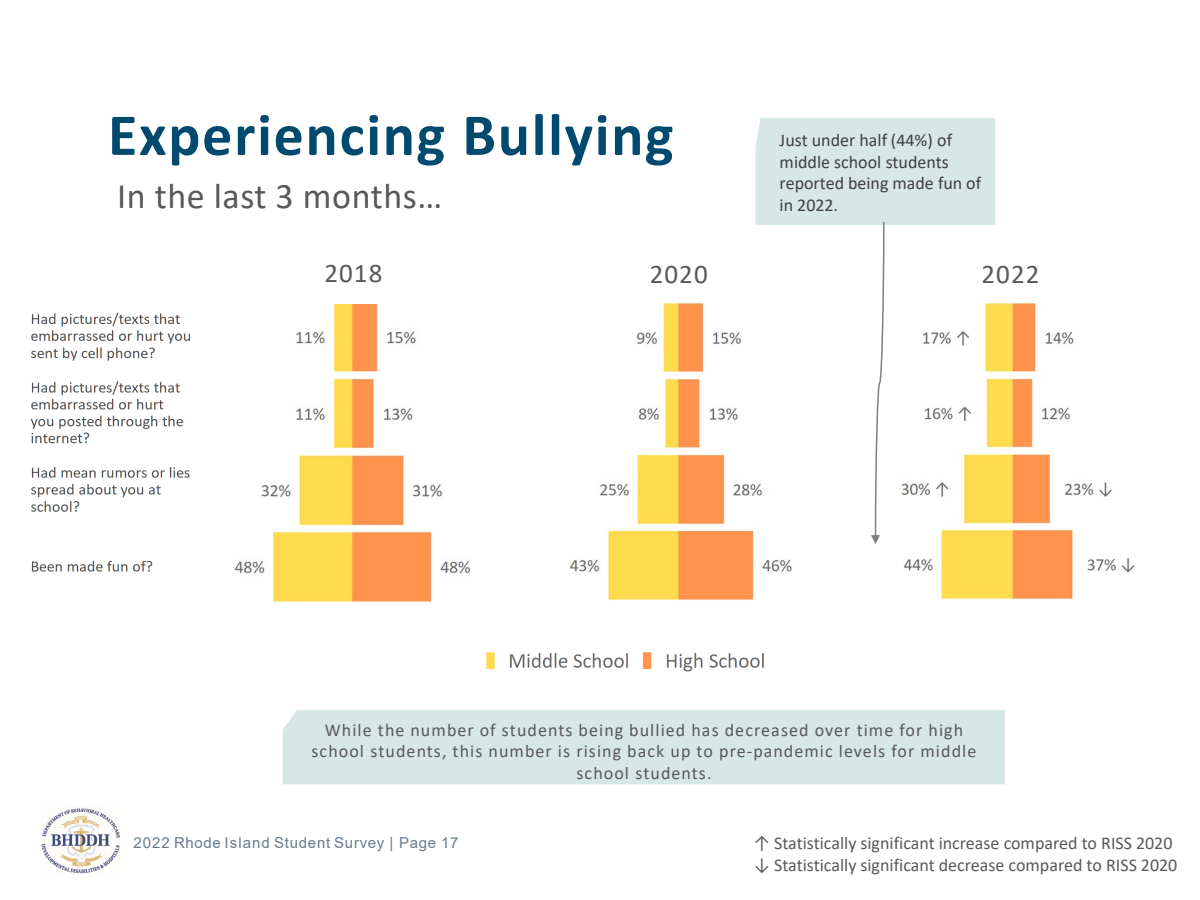
<style>
.page{position:relative;width:1200px;height:900px;background:#fff}
.page>*{position:absolute;margin:0;border:0;box-sizing:border-box;transform-origin:0 0}
.t1{font:700 60px "Calibri";letter-spacing:.03em;color:#00496f}
.t2{font:36px "Calibri";letter-spacing:.015em;color:#595959}
.t3{font:27px "Calibri";letter-spacing:.04em;color:#595959}
.t4{font:18px/21.8px "Calibri";letter-spacing:.055em;color:#595959;text-align:center}
.t5{font:18px "Calibri";color:#595959}
.t6{font:18px/21.6px "Calibri";color:#404040}
.t7{font:15px "Arial";letter-spacing:.05em;color:#677b8e}
</style>
<div class="page">
<img style="left:30px;top:312px;width:161px;height:260px">
<img style="left:486px;top:652px;width:278px;height:20px">
<div style="left:283px;top:710px;width:722px;height:74px;background:#d6e7e6"></div>
<svg style="left:756px;top:118px;width:239px;height:426px"></svg>
<img style="left:234px;top:304px;width:237px;height:297px">
<img style="left:569px;top:304px;width:224px;height:297px">
<img style="left:899px;top:304px;width:236px;height:296px">
<img style="left:42px;top:807px;width:79px;height:66px">
<h2 class="t1" style="left:108px;top:93px;width:567px">Experiencing Bullying</h2>
<p class="t2" style="left:117px;top:171px;width:327px">In the last 3 months…</p>
<p class="t6" style="left:780px;top:129px;width:203px">Just under half (44%) of middle school students reported being made fun of in 2022.</p>
<p class="t3" style="left:324px;top:254px;width:59px">2018</p>
<p class="t3" style="left:650px;top:255px;width:59px">2020</p>
<p class="t3" style="left:982px;top:255px;width:59px">2022</p>
<p class="t4" style="left:312px;top:718px;width:666px">While the number of students being bullied has decreased over time for high school students, this number is rising back up to pre-pandemic levels for middle school students.</p>
<p class="t7" style="left:134px;top:833px;width:327px">2022 Rhode Island Student Survey | Page 17</p>
<p class="t5" style="left:754px;top:831px;width:420px">↑ Statistically significant increase compared to RISS 2020</p>
<p class="t5" style="left:754px;top:852px;width:425px">↓ Statistically significant decrease compared to RISS 2020</p>
</div>
